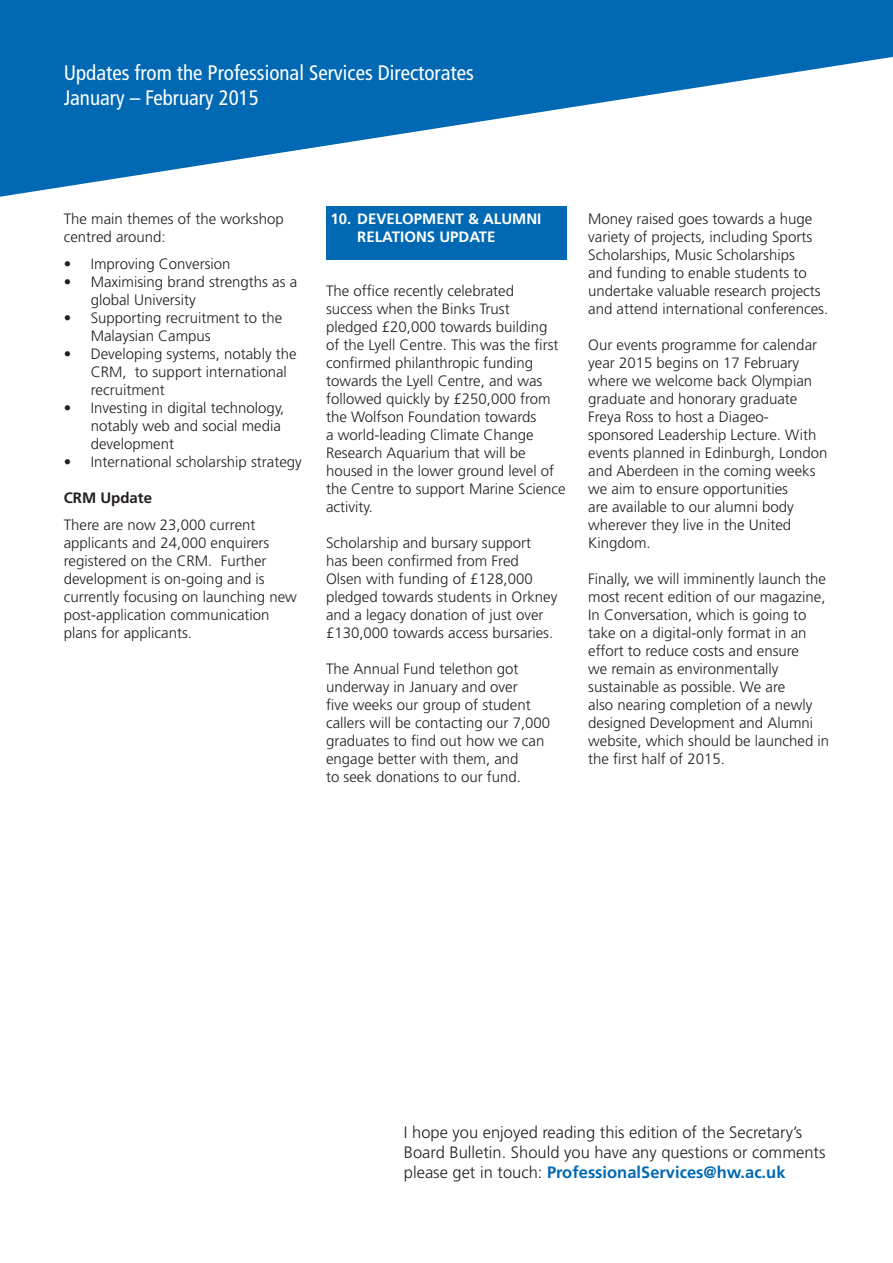
<style>
.page{position:relative;width:893px;height:1263px;background:#fff}
.page>*{position:absolute;margin:0;border:0;box-sizing:border-box;transform-origin:0 0}
.t1{font:condensed 21px/25.2px "Frutiger";color:#fff}
.t2{font:300 16.5px/19.8px "Frutiger";color:#231f20}
.t3{font:300 15px/18px "Frutiger";color:#231f20}
.t4{font:700 15px/18px "Frutiger";color:#fff}
.t5{font:700 15px "Frutiger";color:#231f20}
.s1{font-weight:700;color:#0168b3}
</style>
<div class="page">
<svg style="left:0;top:0;width:893px;height:197px;fill:#0168b3"></svg>
<div style="left:326px;top:206px;width:241px;height:54px;background:#0168b3"></div>
<h1 class="t1" style="left:64px;top:60px;width:412px">Updates from the Professional Services Directorates<br>January – February 2015</h1>
<p class="t3" style="left:64px;top:210px;width:222px">The main themes of the workshop centred around:</p>
<p class="t3" style="left:64px;top:255px;width:168px">• Improving Conversion</p>
<p class="t3" style="left:91px;top:273px;width:208px;text-indent:-27px">• Maximising brand strengths as a global University</p>
<p class="t3" style="left:91px;top:309px;width:193px;text-indent:-27px">• Supporting recruitment to the<br>Malaysian Campus</p>
<p class="t3" style="left:91px;top:345px;width:207px;text-indent:-27px">• Developing systems, notably the<br>CRM, to support international recruitment</p>
<p class="t3" style="left:91px;top:399px;width:195px;text-indent:-27px">• Investing in digital technology, notably web and social media development</p>
<p class="t3" style="left:64px;top:453px;width:240px">• International scholarship strategy</p>
<p class="t5" style="left:64px;top:489px;width:90px">CRM Update</p>
<p class="t3" style="left:64px;top:516px;width:235px">There are now 23,000 current applicants and 24,000 enquirers registered on the CRM. Further development is on-going and is currently focusing on launching new post-application communication plans for applicants.</p>
<p class="t4" style="left:357px;top:210px;width:186px;text-indent:-27px">10. DEVELOPMENT &amp; ALUMNI<br>RELATIONS UPDATE</p>
<p class="t3" style="left:326px;top:282px;width:241px">The office recently celebrated<br>success when the Binks Trust<br>pledged £20,000 towards building<br>of the Lyell Centre. This was the first confirmed philanthropic funding towards the Lyell Centre, and was followed quickly by £250,000 from the Wolfson Foundation towards<br>a world-leading Climate Change<br>Research Aquarium that will be housed in the lower ground level of the Centre to support Marine Science activity.</p>
<p class="t3" style="left:326px;top:534px;width:233px">Scholarship and bursary support<br>has been confirmed from Fred<br>Olsen with funding of £128,000 pledged towards students in Orkney and a legacy donation of just over £130,000 towards access bursaries.</p>
<p class="t3" style="left:326px;top:660px;width:226px">The Annual Fund telethon got underway in January and over<br>five weeks our group of student callers will be contacting our 7,000 graduates to find out how we can engage better with them, and<br>to seek donations to our fund.</p>
<p class="t3" style="left:588px;top:210px;width:242px">Money raised goes towards a huge variety of projects, including Sports Scholarships, Music Scholarships<br>and funding to enable students to undertake valuable research projects and attend international conferences.</p>
<p class="t3" style="left:588px;top:336px;width:241px">Our events programme for calendar year 2015 begins on 17 February where we welcome back Olympian graduate and honorary graduate<br>Freya Ross to host a Diageo&shy;sponsored Leadership Lecture. With events planned in Edinburgh, London and Aberdeen in the coming weeks we aim to ensure opportunities<br>are available to our alumni body wherever they live in the United<br>Kingdom.</p>
<p class="t3" style="left:588px;top:570px;width:242px">Finally, we will imminently launch the most recent edition of our magazine, In Conversation, which is going to take on a digital-only format in an effort to reduce costs and ensure<br>we remain as environmentally sustainable as possible. We are<br>also nearing completion of a newly designed Development and Alumni website, which should be launched in the first half of 2015.</p>
<p class="t2" style="left:404px;top:1123px;width:423px">I hope you enjoyed reading this edition of the Secretary’s<br>Board Bulletin. Should you have any questions or comments please get in touch: <span class="s1">ProfessionalServices@hw.ac.uk</span></p>
</div>
